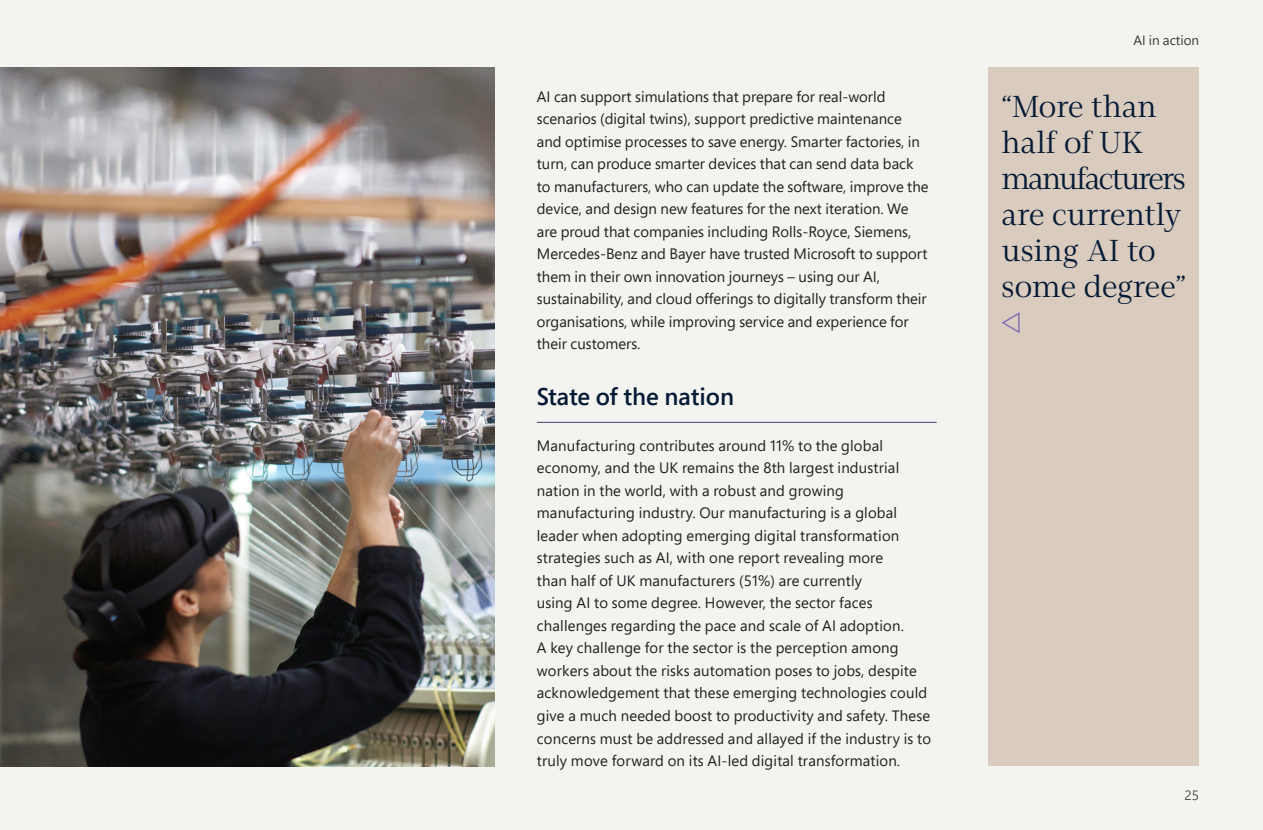
<style>
.page{position:relative;width:1263px;height:830px;background:#fff}
.page>*{position:absolute;margin:0;border:0;box-sizing:border-box;transform-origin:0 0}
.t1{font:30px/36px "Segoe Serif Banner";letter-spacing:-.01em;color:#051b35}
.SUBHEAD_RULE{font:600 24px "Segoe Pro";color:#051b35}
.MS_AI_BODY_10pt{font:15px/22.5px "Segoe Pro";letter-spacing:.01em;color:#231f20}
.t2{font:13.5px "Segoe Pro";color:#3b3b3e}
.t3{font:13.5px "Segoe Pro";color:#515253}
</style>
<div class="page">
<div style="left:0;top:0;width:1263px;height:829px;background:#f3f3f0"></div>
<hr style="left:537px;top:422px;width:399px;height:1px;background:#43396d">
<div style="left:989px;top:68px;width:210px;height:697px;background:#dacbbf"></div>
<svg style="left:1001px;top:312px;width:19px;height:22px"></svg>
<img style="left:0;top:68px;width:494px;height:697px">
<p class="MS_AI_BODY_10pt" style="left:537px;top:85px;width:393px">AI can support simulations that prepare for real-world scenarios (digital twins), support predictive maintenance and optimise processes to save energy. Smarter factories, in turn, can produce smarter devices that can send data back to manufacturers, who can update the software, improve the device, and design new features for the next iteration. We are proud that companies including Rolls-Royce, Siemens, Mercedes-Benz and Bayer have trusted Microsoft to support them in their own innovation journeys – using our AI, sustainability, and cloud offerings to digitally transform their organisations, while improving service and experience for their customers.</p>
<p class="SUBHEAD_RULE" style="left:537px;top:380px;width:199px">State of the nation</p>
<p class="MS_AI_BODY_10pt" style="left:537px;top:433px;width:396px">Manufacturing contributes around 11% to the global economy, and the UK remains the 8th largest industrial nation in the world, with a robust and growing manufacturing industry. Our manufacturing is a global leader when adopting emerging digital transformation strategies such as AI, with one report revealing more<br>than half of UK manufacturers (51%) are currently<br>using AI to some degree. However, the sector faces challenges regarding the pace and scale of AI adoption.<br>A key challenge for the sector is the perception among workers about the risks automation poses to jobs, despite acknowledgement that these emerging technologies could give a much needed boost to productivity and safety. These concerns must be addressed and allayed if the industry is to truly move forward on its AI-led digital transformation.</p>
<p class="t2" style="left:1133px;top:31px;width:67px">AI in action</p>
<h1 class="t1" style="left:1001px;top:89px;width:186px">“More than half of UK manufacturers are currently using AI to some degree”</h1>
<p class="t3" style="left:1185px;top:785px;width:16px">25</p>
</div>
